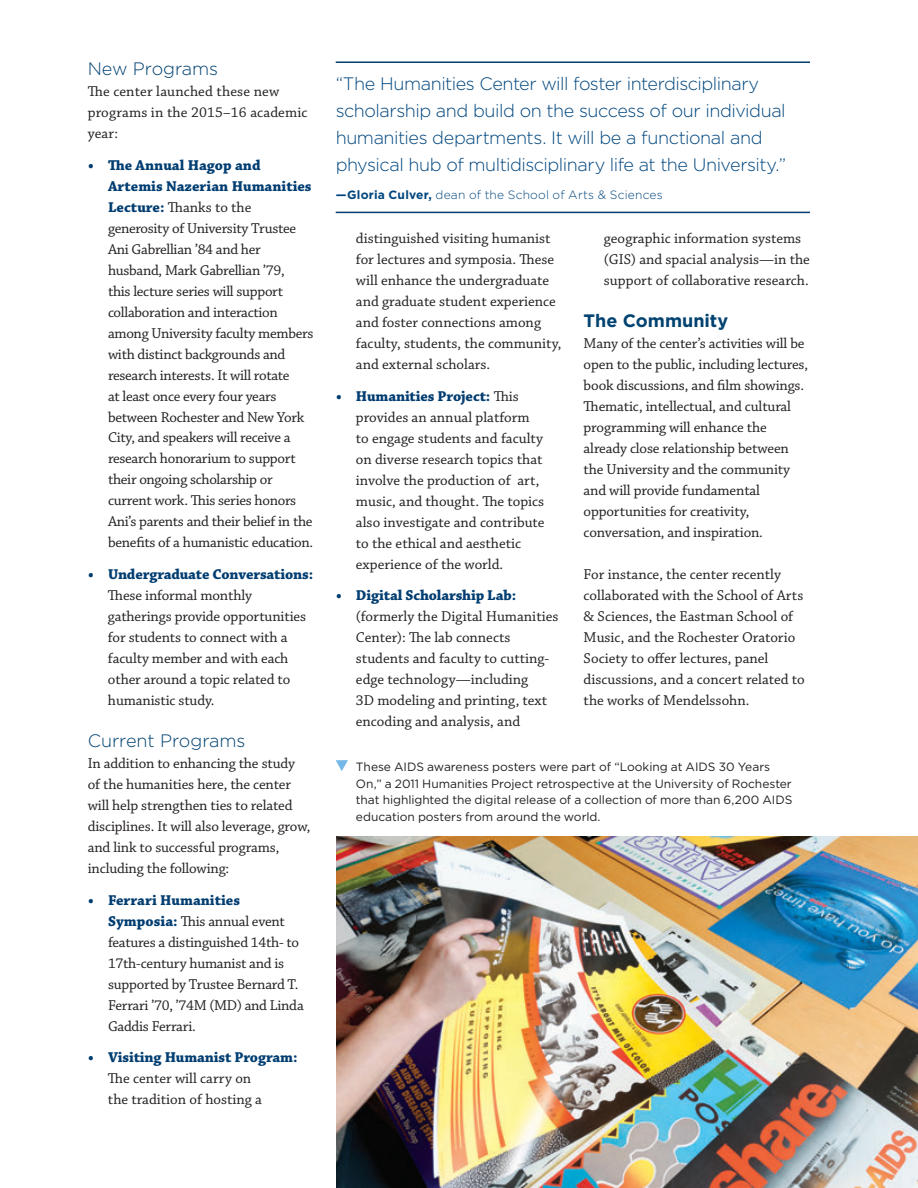
<style>
.page{position:relative;width:918px;height:1188px;background:#fff}
.page>*{position:absolute;margin:0;border:0;box-sizing:border-box;transform-origin:0 0}
.Quote_Author_Definit{font:300 18px/27px "Gotham";letter-spacing:-.025em;color:#00467e}
.Text_1st_Paragraph{font:300 18px "Gotham";color:#004270}
.t1{font:700 18px "Gotham";color:#004270}
.Text_1st_Paragraph-2{font:15px/21px "Chaparral Pro";letter-spacing:-.01em;color:#231f20}
.Text_1st_Paragraph-3{font:15px/21px "Chaparral Pro";letter-spacing:.01em;color:#231f20}
.t2{font:12px/16.5px "Gotham";letter-spacing:-.005em;color:#231f20}
.Quote_Author_Definit-2{font:300 12px "Gotham";letter-spacing:.02em;color:#00467e}
.s1{font-weight:700;color:#003d71}
.s2{font-weight:700}
</style>
<div class="page">
<img style="left:336px;top:836px;width:582px;height:352px">
<svg style="left:336px;top:760px;width:12px;height:11px"></svg>
<hr style="left:336px;top:62px;width:474px;height:1px;background:#003d71">
<hr style="left:336px;top:212px;width:474px;height:1px;background:#003d71">
<p class="Text_1st_Paragraph" style="left:88px;top:57px;width:132px">New Programs</p>
<p class="Text_1st_Paragraph-3" style="left:88px;top:81px;width:221px">The center launched these new programs in the 2015–16 academic year:</p>
<p class="Text_1st_Paragraph-2" style="left:108px;top:155px;width:207px;text-indent:-20px"><span class="s1">• The Annual Hagop and<br>Artemis Nazerian Humanities<br>Lecture:</span> Thanks to the generosity of University Trustee<br>Ani Gabrellian ’84 and her husband, Mark Gabrellian ’79,<br>this lecture series will support collaboration and interaction among University faculty members with distinct backgrounds and research interests. It will rotate<br>at least once every four years between Rochester and New York<br>City, and speakers will receive a research honorarium to support their ongoing scholarship or current work. This series honors<br>Ani’s parents and their belief in the benefits of a humanistic education.</p>
<p class="Text_1st_Paragraph-2" style="left:108px;top:564px;width:207px;text-indent:-20px"><span class="s1">• Undergraduate Conversations:<br></span>These informal monthly gatherings provide opportunities for students to connect with a faculty member and with each other around a topic related to humanistic study.</p>
<p class="Text_1st_Paragraph" style="left:88px;top:729px;width:159px">Current Programs</p>
<p class="Text_1st_Paragraph-2" style="left:88px;top:753px;width:224px">In addition to enhancing the study of the humanities here, the center will help strengthen ties to related disciplines. It will also leverage, grow, and link to successful programs, including the following:</p>
<p class="Text_1st_Paragraph-2" style="left:108px;top:890px;width:197px;text-indent:-20px"><span class="s1">• Ferrari Humanities<br>Symposia:</span> This annual event features a distinguished 14th- to<br>17th-century humanist and is supported by Trustee Bernard T.<br>Ferrari ’70, ’74M (MD) and Linda<br>Gaddis Ferrari.</p>
<p class="Text_1st_Paragraph-2" style="left:108px;top:1047px;width:191px;text-indent:-20px"><span class="s1">• Visiting Humanist Program:<br></span>The center will carry on<br>the tradition of hosting a</p>
<p class="Quote_Author_Definit" style="left:336px;top:70px;width:452px">“The Humanities Center will foster interdisciplinary scholarship and build on the success of our individual humanities departments. It will be a functional and physical hub of multidisciplinary life at the University.”</p>
<p class="Quote_Author_Definit-2" style="left:336px;top:187px;width:329px"><span class="s2">—Gloria Culver,</span> dean of the School of Arts &amp; Sciences</p>
<p class="Text_1st_Paragraph-2" style="left:356px;top:228px;width:207px">distinguished visiting humanist for lectures and symposia. These will enhance the undergraduate and graduate student experience and foster connections among faculty, students, the community, and external scholars.</p>
<p class="Text_1st_Paragraph-2" style="left:356px;top:386px;width:190px;text-indent:-20px"><span class="s1">• Humanities Project:</span> This provides an annual platform to engage students and faculty on diverse research topics that involve the production of art, music, and thought. The topics also investigate and contribute to the ethical and aesthetic experience of the world.</p>
<p class="Text_1st_Paragraph-2" style="left:356px;top:585px;width:204px;text-indent:-20px"><span class="s1">• Digital Scholarship Lab: </span>(formerly the Digital Humanities<br>Center): The lab connects students and faculty to cutting&shy;edge technology—including<br>3D modeling and printing, text encoding and analysis, and</p>
<p class="Text_1st_Paragraph-2" style="left:604px;top:228px;width:208px">geographic information systems (GIS) and spacial analysis—in the support of collaborative research.</p>
<p class="t1" style="left:584px;top:309px;width:146px">The Community</p>
<p class="Text_1st_Paragraph-2" style="left:584px;top:333px;width:226px">Many of the center’s activities will be open to the public, including lectures, book discussions, and film showings.<br>Thematic, intellectual, and cultural programming will enhance the already close relationship between the University and the community and will provide fundamental opportunities for creativity, conversation, and inspiration.</p>
<p class="Text_1st_Paragraph-2" style="left:584px;top:564px;width:223px">For instance, the center recently collaborated with the School of Arts &amp; Sciences, the Eastman School of Music, and the Rochester Oratorio Society to offer lectures, panel discussions, and a concert related to the works of Mendelssohn.</p>
<p class="t2" style="left:356px;top:758px;width:438px">These AIDS awareness posters were part of “Looking at AIDS 30 Years On,” a 2011 Humanities Project retrospective at the University of Rochester that highlighted the digital release of a collection of more than 6,200 AIDS education posters from around the world.</p>
</div>
